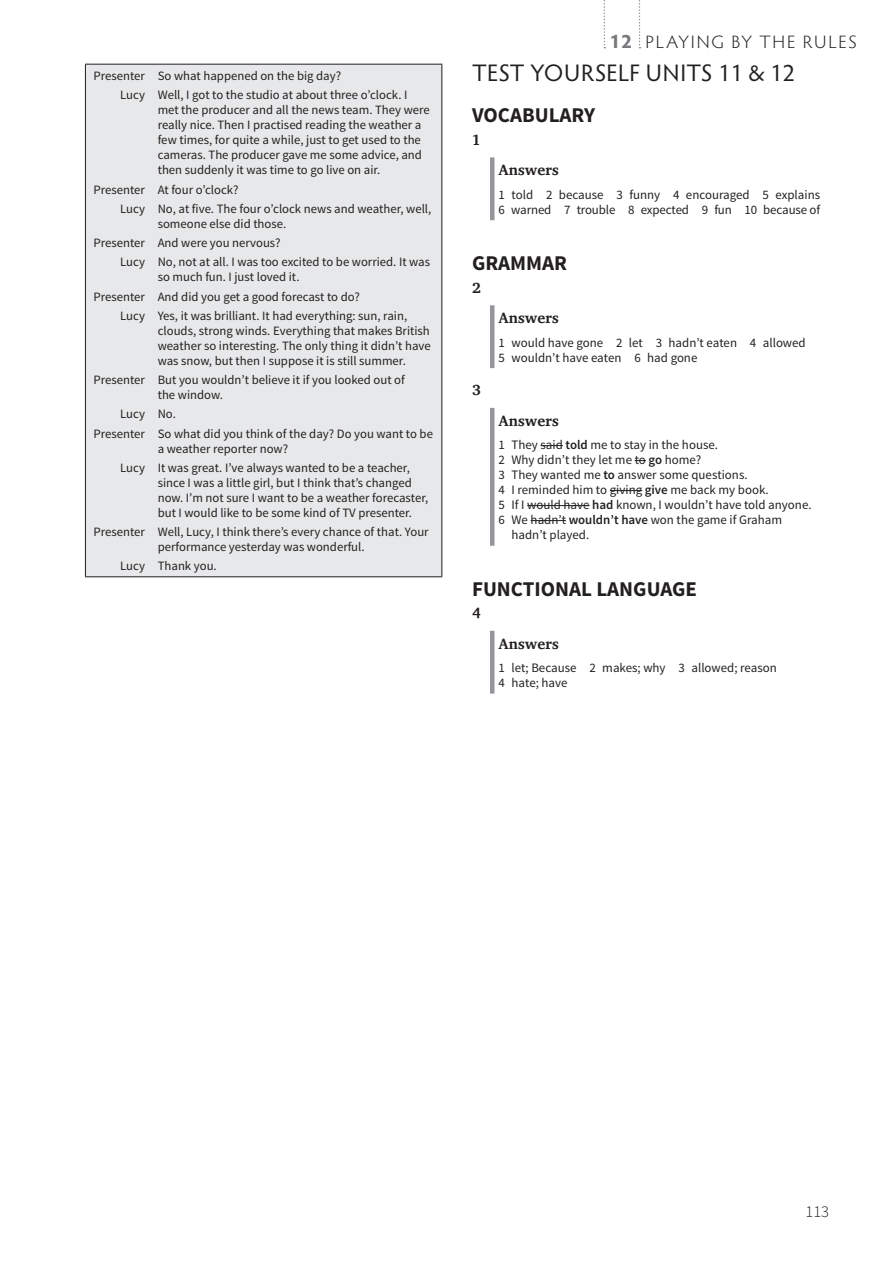
<style>
.page{position:relative;width:893px;height:1263px;background:#fff}
.page>*{position:absolute;margin:0;border:0;box-sizing:border-box;transform-origin:0 0}
.t1{font:24px "Hypatia Sans Pro";letter-spacing:.01em;color:#231f20}
.t2{font:700 21px "Source Sans Pro";color:#231f20}
.t3{font:300 18px "Hypatia Sans Pro";letter-spacing:.095em;color:#231f20;scale:1.05 1}
.t4{font:300 16.5px "Source Sans Pro";color:#231f20}
.t5{font:700 15px "Charis SIL";color:#231f20}
.t6{font:12.9px/15px "Source Sans Pro";color:#231f20}
.t7{font:12.75px/15px "Source Sans Pro";color:#231f20}
.s1{font-weight:700;font-size:19.5px;color:#77797c}
.s2{font-weight:600}
</style>
<div class="page">
<div style="left:85px;top:64px;width:357px;height:513px;background:#e7e8e9"></div>
<hr style="left:85px;top:65px;width:1px;height:511px;background:#231f20">
<hr style="left:441px;top:65px;width:1px;height:511px;background:#231f20">
<hr style="left:85px;top:64px;width:357px;height:1px;background:#231f20">
<hr style="left:85px;top:576px;width:357px;height:1px;background:#231f20">
<hr style="left:490px;top:157px;width:4px;height:63px;background:#949699">
<hr style="left:490px;top:305px;width:4px;height:63px;background:#949699">
<hr style="left:490px;top:408px;width:4px;height:138px;background:#949699">
<svg style="left:540px;top:445px;width:23px;height:1px"></svg>
<hr style="left:610px;top:490px;width:32px;height:1px;background:#231f20">
<hr style="left:527px;top:505px;width:62px;height:1px;background:#231f20">
<hr style="left:531px;top:520px;width:35px;height:1px;background:#231f20">
<hr style="left:490px;top:631px;width:4px;height:63px;background:#949699">
<svg style="left:639px;top:0;width:1px;height:48px"></svg>
<svg style="left:604px;top:0;width:1px;height:48px"></svg>
<p class="t7" style="left:120px;top:66px;width:289px;line-height:19.2px;text-indent:-27px">Presenter So what happened on the big day?<br>Lucy Well, I got to the studio at about three o’clock. I</p>
<p class="t7" style="left:158px;top:103px;width:274px">met the producer and all the news team. They were really nice. Then I practised reading the weather a few times, for quite a while, just to get used to the cameras. The producer gave me some advice, and then suddenly it was time to go live on air.</p>
<p class="t7" style="left:120px;top:180px;width:313px;line-height:19.2px;text-indent:-27px">Presenter At four o’clock?<br>Lucy No, at five. The four o’clock news and weather, well,</p>
<p class="t7" style="left:158px;top:216px;width:130px">someone else did those.</p>
<p class="t7" style="left:93px;top:236px;width:189px">Presenter And were you nervous?</p>
<p class="t7" style="left:120px;top:255px;width:312px">Lucy No, not at all. I was too excited to be worried. It was</p>
<p class="t7" style="left:158px;top:270px;width:143px">so much fun. I just loved it.</p>
<p class="t7" style="left:93px;top:289px;width:268px">Presenter And did you get a good forecast to do?</p>
<p class="t7" style="left:120px;top:308px;width:289px">Lucy Yes, it was brilliant. It had everything: sun, rain,</p>
<p class="t7" style="left:158px;top:323px;width:275px;text-align:justify">clouds, strong winds. Everything that makes British weather so interesting. The only thing it didn’t have was snow, but then I suppose it is still summer.</p>
<p class="t7" style="left:158px;top:373px;width:249px;text-indent:-64px">Presenter But you wouldn’t believe it if you looked out of the window.</p>
<p class="t7" style="left:93px;top:405px;width:341px;line-height:19.2px;text-indent:27px">Lucy No.<br>Presenter So what did you think of the day? Do you want to be</p>
<p class="t7" style="left:120px;top:439px;width:291px;line-height:19.2px;text-indent:38px">a weather reporter now?<br>Lucy It was great. I’ve always wanted to be a teacher,</p>
<p class="t7" style="left:158px;top:475px;width:272px">since I was a little girl, but I think that’s changed now. I’m not sure I want to be a weather forecaster, but I would like to be some kind of TV presenter.</p>
<p class="t7" style="left:93px;top:525px;width:337px;text-align:center">Presenter Well, Lucy, I think there’s every chance of that. Your performance yesterday was wonderful.</p>
<p class="t7" style="left:120px;top:559px;width:98px">Lucy Thank you.</p>
<h3 class="t3" style="left:609px;top:30px;width:237px"><span class="s1">12</span> PLAYING BY THE RULES</h3>
<h1 class="t1" style="left:472px;top:57px;width:324px">TEST YOURSELF UNITS 11 &amp; 12</h1>
<h2 class="t2" style="left:472px;top:102px;width:125px">VOCABULARY</h2>
<p class="t5" style="left:472px;top:131px;width:10px">1</p>
<p class="t5" style="left:499px;top:161px;width:62px">Answers</p>
<p class="t6" style="left:499px;top:187px;width:323px">1 told 2 because 3 funny 4 encouraged 5 explains<br>6 warned 7 trouble 8 expected 9 fun 10 because of</p>
<h2 class="t2" style="left:472px;top:250px;width:97px">GRAMMAR</h2>
<p class="t5" style="left:472px;top:279px;width:10px">2</p>
<p class="t5" style="left:499px;top:309px;width:62px">Answers</p>
<p class="t6" style="left:499px;top:335px;width:309px">1 would have gone 2 let 3 hadn’t eaten 4 allowed<br>5 wouldn’t have eaten 6 had gone</p>
<p class="t5" style="left:472px;top:381px;width:10px">3</p>
<p class="t5" style="left:499px;top:412px;width:62px">Answers</p>
<p class="t6" style="left:499px;top:438px;width:221px">1 They said <span class="s2">told</span> me to stay in the house.</p>
<p class="t6" style="left:499px;top:453px;width:204px">2 Why didn’t they let me to <span class="s2">go</span> home?</p>
<p class="t6" style="left:499px;top:468px;width:250px">3 They wanted me <span class="s2">to</span> answer some questions.</p>
<p class="t6" style="left:499px;top:483px;width:272px">4 I reminded him to giving <span class="s2">give</span> me back my book.</p>
<p class="t6" style="left:499px;top:498px;width:314px">5 If I would have <span class="s2">had</span> known, I wouldn’t have told anyone.</p>
<p class="t6" style="left:499px;top:513px;width:285px">6 We hadn’t <span class="s2">wouldn’t have</span> won the game if Graham</p>
<p class="t6" style="left:511px;top:528px;width:79px">hadn’t played.</p>
<h2 class="t2" style="left:472px;top:575px;width:227px">FUNCTIONAL LANGUAGE</h2>
<p class="t5" style="left:472px;top:604px;width:10px">4</p>
<p class="t5" style="left:499px;top:635px;width:62px">Answers</p>
<p class="t6" style="left:499px;top:661px;width:280px">1 let; Because 2 makes; why 3 allowed; reason<br>4 hate; have</p>
<p class="t4" style="left:805px;top:1201px;width:25px">113</p>
</div>
